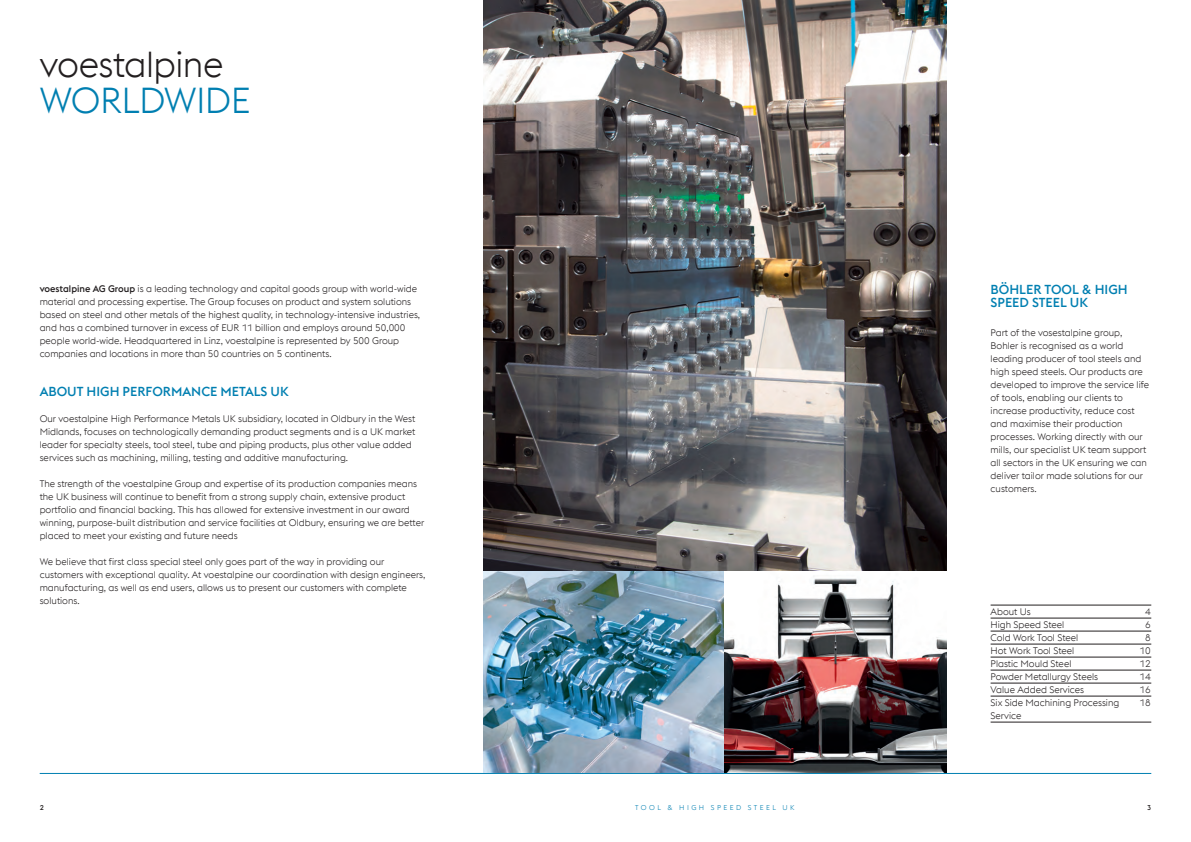
<style>
.page{position:relative;width:1191px;height:842px;background:#fff}
.page>*{position:absolute;margin:0;border:0;box-sizing:border-box;transform-origin:0 0}
.t1{font:300 36px "voestalpine";letter-spacing:-.015em;color:#231f20}
.t2{font:300 36px "voestalpine";letter-spacing:-.015em;color:#007fb1}
.t3{font:500 13px/13px "voestalpine";color:#007fb1}
.t4{font:300 9.5px/13px "voestalpine";color:#231f20}
.t5{font:300 7px "voestalpine";letter-spacing:.35em;color:#007fb1}
.t6{font:500 7px "voestalpine";color:#231f20}
.s1{font-weight:500}
</style>
<div class="page">
<hr style="left:40px;top:773px;width:1111px;height:1px;background:#007fb1">
<img style="left:484px;top:0;width:462px;height:571px">
<img style="left:484px;top:571px;width:240px;height:202px">
<img style="left:724px;top:576px;width:222px;height:197px">
<hr style="left:990px;top:605px;width:161px;height:1px;background:#231f20">
<hr style="left:990px;top:618px;width:161px;height:1px;background:#231f20">
<hr style="left:990px;top:631px;width:161px;height:1px;background:#231f20">
<hr style="left:990px;top:644px;width:161px;height:1px;background:#231f20">
<hr style="left:990px;top:657px;width:161px;height:1px;background:#231f20">
<hr style="left:990px;top:670px;width:161px;height:1px;background:#231f20">
<hr style="left:990px;top:683px;width:161px;height:1px;background:#231f20">
<hr style="left:990px;top:696px;width:161px;height:1px;background:#231f20">
<hr style="left:990px;top:722px;width:161px;height:1px;background:#231f20">
<h1 class="t1" style="left:40px;top:43px;width:185px">voestalpine</h1>
<h1 class="t2" style="left:40px;top:79px;width:212px">WORLDWIDE</h1>
<p class="t4" style="left:40px;top:282px;width:382px"><span class="s1">voestalpine AG Group</span> is a leading technology and capital goods group with world-wide material and processing expertise. The Group focuses on product and system solutions based on steel and other metals of the highest quality, in technology-intensive industries, and has a combined turnover in excess of EUR 11 billion and employs around 50,000 people world-wide. Headquartered in Linz, voestalpine is represented by 500 Group companies and locations in more than 50 countries on 5 continents.</p>
<h2 class="t3" style="left:40px;top:384px;width:250px">ABOUT HIGH PERFORMANCE METALS UK</h2>
<p class="t4" style="left:40px;top:412px;width:377px">Our voestalpine High Performance Metals UK subsidiary, located in Oldbury in the West Midlands, focuses on technologically demanding product segments and is a UK market leader for specialty steels, tool steel, tube and piping products, plus other value added services such as machining, milling, testing and additive manufacturing.</p>
<p class="t4" style="left:40px;top:477px;width:386px">The strength of the voestalpine Group and expertise of its production companies means the UK business will continue to benefit from a strong supply chain, extensive product portfolio and financial backing. This has allowed for extensive investment in our award winning, purpose-built distribution and service facilities at Oldbury, ensuring we are better placed to meet your existing and future needs</p>
<p class="t4" style="left:40px;top:555px;width:387px">We believe that first class special steel only goes part of the way in providing our customers with exceptional quality. At voestalpine our coordination with design engineers, manufacturing, as well as end users, allows us to present our customers with complete solutions.</p>
<h2 class="t3" style="left:990px;top:283px;width:139px">BÖHLER TOOL &amp; HIGH<br>SPEED STEEL UK</h2>
<p class="t4" style="left:990px;top:326px;width:160px">Part of the vosestalpine group, Bohler is recognised as a world leading producer of tool steels and high speed steels. Our products are developed to improve the service life of tools, enabling our clients to increase productivity, reduce cost and maximise their production processes. Working directly with our mills, our specialist UK team support all sectors in the UK ensuring we can deliver tailor made solutions for our customers.</p>
<p class="t4" style="left:990px;top:605px;width:42px">About Us</p>
<p class="t4" style="left:1145px;top:605px;width:7px">4</p>
<p class="t4" style="left:990px;top:618px;width:75px">High Speed Steel</p>
<p class="t4" style="left:1145px;top:618px;width:7px">6</p>
<p class="t4" style="left:990px;top:631px;width:89px">Cold Work Tool Steel</p>
<p class="t4" style="left:1145px;top:631px;width:7px">8</p>
<p class="t4" style="left:990px;top:644px;width:85px">Hot Work Tool Steel</p>
<p class="t4" style="left:1139px;top:644px;width:13px">10</p>
<p class="t4" style="left:990px;top:657px;width:82px">Plastic Mould Steel</p>
<p class="t4" style="left:1139px;top:657px;width:13px">12</p>
<p class="t4" style="left:990px;top:670px;width:109px">Powder Metallurgy Steels</p>
<p class="t4" style="left:1139px;top:670px;width:13px">14</p>
<p class="t4" style="left:990px;top:683px;width:95px">Value Added Services</p>
<p class="t4" style="left:1139px;top:683px;width:13px">16</p>
<p class="t4" style="left:990px;top:696px;width:130px">Six Side Machining Processing</p>
<p class="t4" style="left:1139px;top:696px;width:13px">18</p>
<p class="t4" style="left:990px;top:709px;width:32px">Service</p>
<p class="t6" style="left:40px;top:804px;width:6px">2</p>
<p class="t5" style="left:635px;top:804px;width:161px">TOOL &amp; HIGH SPEED STEEL UK</p>
<p class="t6" style="left:1147px;top:804px;width:6px">3</p>
</div>
